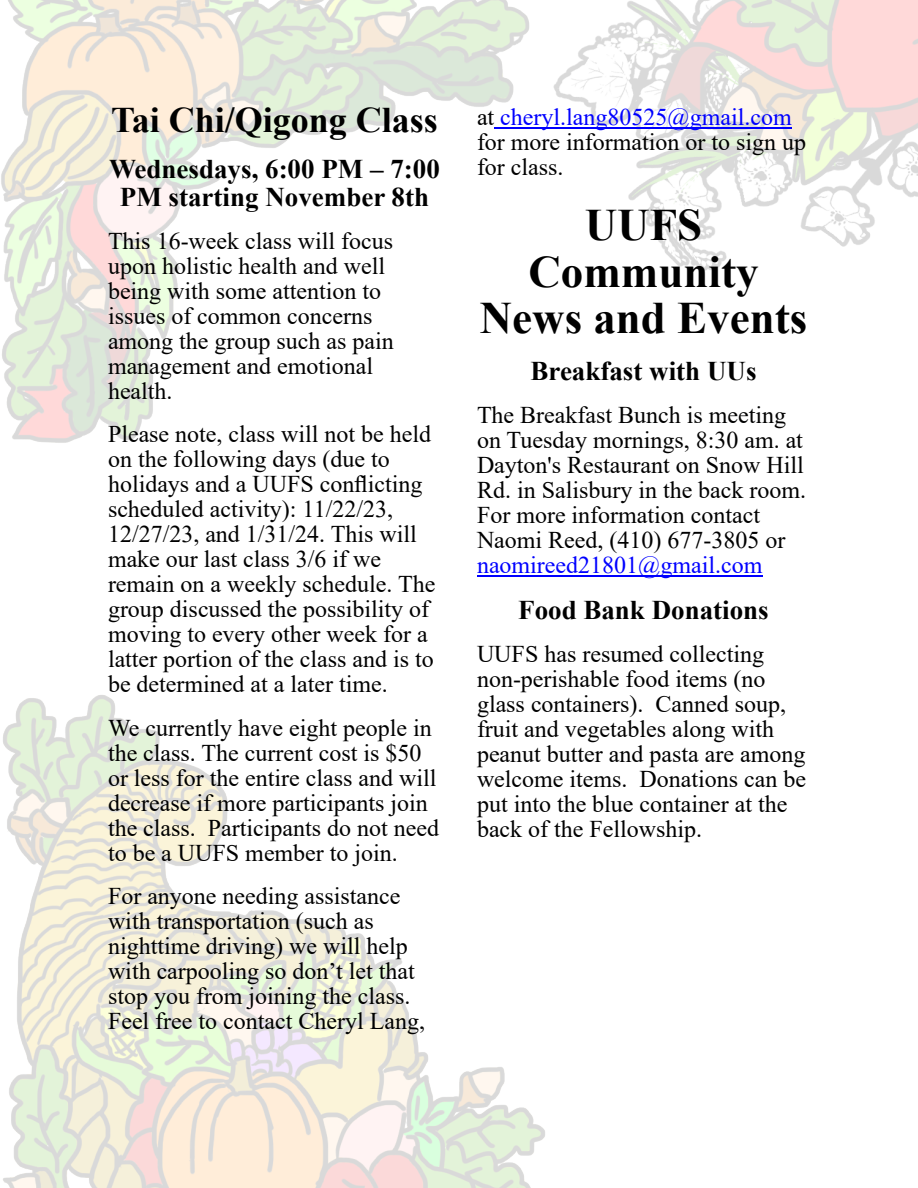
<style>
.page{position:relative;width:918px;height:1188px;background:#fff}
.page>*{position:absolute;margin:0;border:0;box-sizing:border-box;transform-origin:0 0}
.t1{font:700 45px/47px "Times New Roman";color:#000;text-align:center}
.t2{font:700 36px "Times New Roman";color:#000}
.t3{font:700 27px/28.2px "Times New Roman";color:#000;text-align:center}
.t4{font:24px/25px "Times New Roman";color:#000}
.t5{font:24px "Times New Roman";color:#00f}
.s1{color:#00f}
</style>
<div class="page">
<img style="left:1px;top:0;width:917px;height:1188px">
<hr style="left:494px;top:127px;width:298px;height:1px;background:#00f">
<hr style="left:477px;top:575px;width:285px;height:2px;background:#00f">
<h2 class="t2" style="left:111px;top:107px;width:328px">Tai Chi/Qigong Class</h2>
<p class="t3" style="left:109px;top:158px;width:332px">Wednesdays, 6:00 PM – 7:00<br>PM starting November 8th</p>
<p class="t4" style="left:108px;top:231px;width:287px">This 16-week class will focus upon holistic health and well being with some attention to issues of common concerns among the group such as pain management and emotional health.</p>
<p class="t4" style="left:108px;top:424px;width:329px">Please note, class will not be held on the following days (due to holidays and a UUFS conflicting scheduled activity): 11/22/23,<br>12/27/23, and 1/31/24. This will make our last class 3/6 if we remain on a weekly schedule. The group discussed the possibility of moving to every other week for a latter portion of the class and is to be determined at a later time.</p>
<p class="t4" style="left:108px;top:717px;width:333px">We currently have eight people in the class. The current cost is $50 or less for the entire class and will decrease if more participants join the class. Participants do not need to be a UUFS member to join.</p>
<p class="t4" style="left:108px;top:885px;width:319px">For anyone needing assistance with transportation (such as nighttime driving) we will help with carpooling so don’t let that stop you from joining the class.<br>Feel free to contact Cheryl Lang,</p>
<p class="t4" style="left:477px;top:106px;width:331px">at <span class="s1">cheryl.lang80525@gmail.com </span>for more information or to sign up for class.</p>
<h1 class="t1" style="left:480px;top:206px;width:329px">UUFS<br>Community<br>News and Events</h1>
<p class="t3" style="left:530px;top:359px;width:228px">Breakfast with UUs</p>
<p class="t4" style="left:477px;top:404px;width:331px">The Breakfast Bunch is meeting on Tuesday mornings, 8:30 am. at<br>Dayton's Restaurant on Snow Hill<br>Rd. in Salisbury in the back room.<br>For more information contact<br>Naomi Reed, (410) 677-3805 or</p>
<p class="t5" style="left:477px;top:556px;width:287px">naomireed21801@gmail.com</p>
<p class="t3" style="left:518px;top:599px;width:252px">Food Bank Donations</p>
<p class="t4" style="left:477px;top:644px;width:331px">UUFS has resumed collecting non-perishable food items (no glass containers). Canned soup, fruit and vegetables along with peanut butter and pasta are among welcome items. Donations can be put into the blue container at the back of the Fellowship.</p>
</div>
